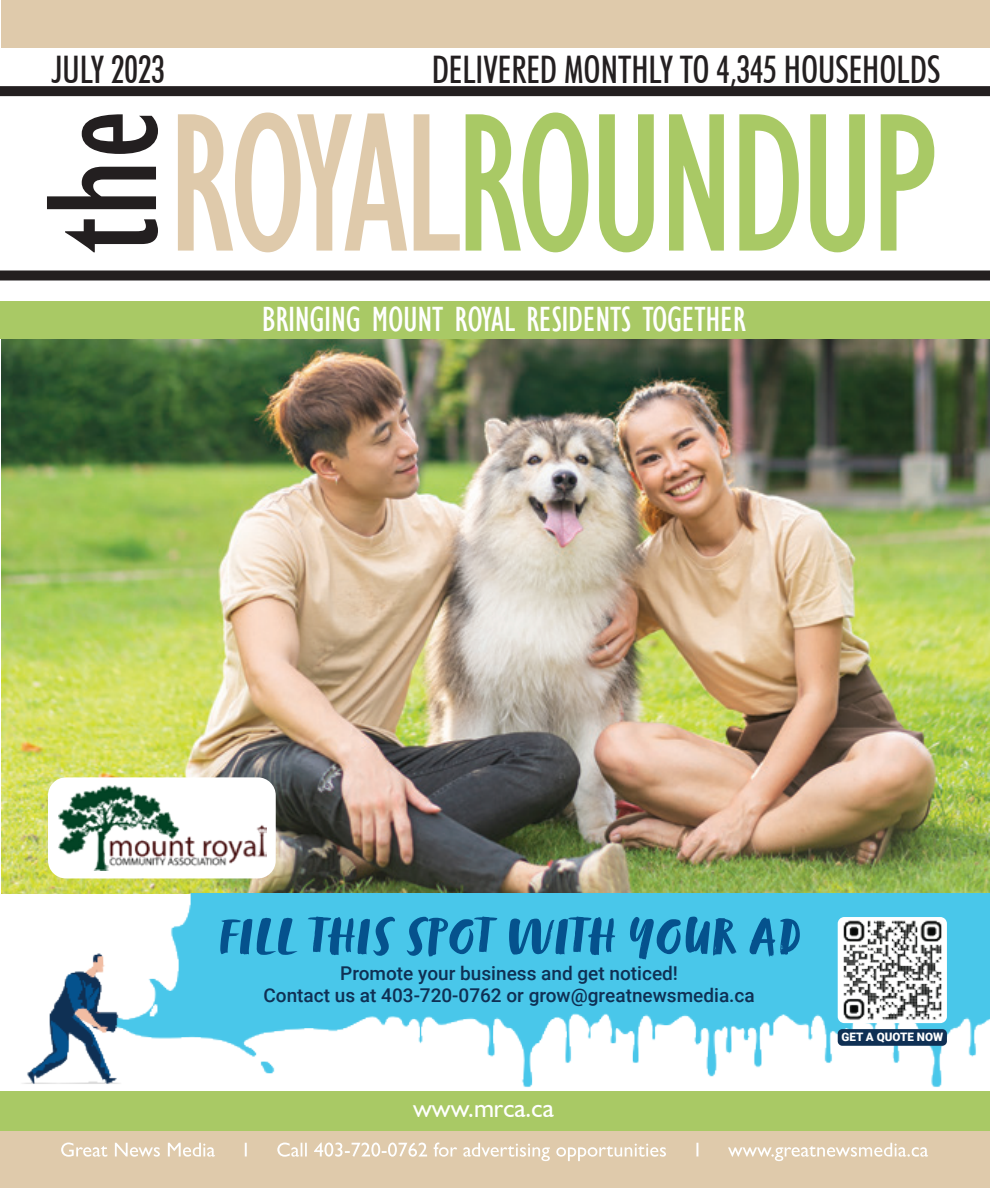
<style>
.page{position:relative;width:990px;height:1188px;background:#fff}
.page>*{position:absolute;margin:0;border:0;box-sizing:border-box;transform-origin:0 0}
.t1{font:condensed 204px "Gill Sans";letter-spacing:-.03em;color:#a9c965;scale:.9 1}
.t2{font:condensed 163.2px "Gill Sans";color:#231f20}
.t3{font:52px "Zooja Pro";letter-spacing:.06em;color:#05528d}
.t4{font:500 condensed 38px "Futura BT";color:#231f20;scale:.92 1}
.t5{font:condensed 36px "Gill Sans";letter-spacing:-.01em;color:#fff}
.t6{font:26px "Humanist 521 BT";color:#fff}
.t7{font:500 19px/22px "Roboto";color:#0f3054;text-align:center}
.t8{font:900 11.6px "Roboto";color:#fff}
.s1{color:#dfcaab}
</style>
<div class="page">
<img style="left:0;top:338px;width:990px;height:754px">
<div style="left:1px;top:0;width:989px;height:48px;background:#dfcaab"></div>
<div style="left:48px;top:777px;width:228px;height:101px;background:#fff;border-radius:18px"></div>
<img style="left:59px;top:785px;width:208px;height:85px">
<div style="left:0;top:1130px;width:990px;height:58px;background:#dfcaab"></div>
<svg style="left:61px;top:1143px;width:867px;height:18px"></svg>
<div style="left:0;top:1092px;width:990px;height:39px;background:#a9c965"></div>
<svg style="left:0;top:96px;width:990px;height:185px"></svg>
<div style="left:0;top:301px;width:990px;height:37px;background:#a9c965"></div>
<div style="left:0;top:270px;width:990px;height:10px;background:#231f20"></div>
<div style="left:0;top:86px;width:990px;height:10px;background:#231f20"></div>
<div style="left:838px;top:917px;width:109px;height:106px;background:#fff;border-radius:7px"></div>
<img style="left:843px;top:920px;width:99px;height:100px">
<div style="left:838px;top:1029px;width:109px;height:17px;background:#0f3054;border-radius:5px"></div>
<h3 class="t4" style="left:52px;top:46px;width:124px">JULY 2023</h3>
<h3 class="t4" style="left:432px;top:46px;width:555px">DELIVERED MONTHLY TO 4,345 HOUSEHOLDS</h3>
<h1 class="t1" style="left:167px;top:64px;width:858px"><span class="s1">ROYAL</span>ROUNDUP</h1>
<h2 class="t2" style="left:6px;top:255px;width:148px;rotate:-90deg">the</h2>
<h3 class="t5" style="left:262px;top:298px;width:486px">BRINGING MOUNT ROYAL RESIDENTS TOGETHER</h3>
<h3 class="t3" style="left:218px;top:905px;width:583px">FILL THIS SPOT WITH YOUR AD</h3>
<p class="t7" style="left:264px;top:962px;width:493px">Promote your business and get noticed!<br>Contact us at 403-720-0762 or grow@greatnewsmedia.ca</p>
<h3 class="t6" style="left:413px;top:1092px;width:142px">www.mrca.ca</h3>
<p class="t8" style="left:841px;top:1029px;width:103px">GET A QUOTE NOW</p>
</div>
